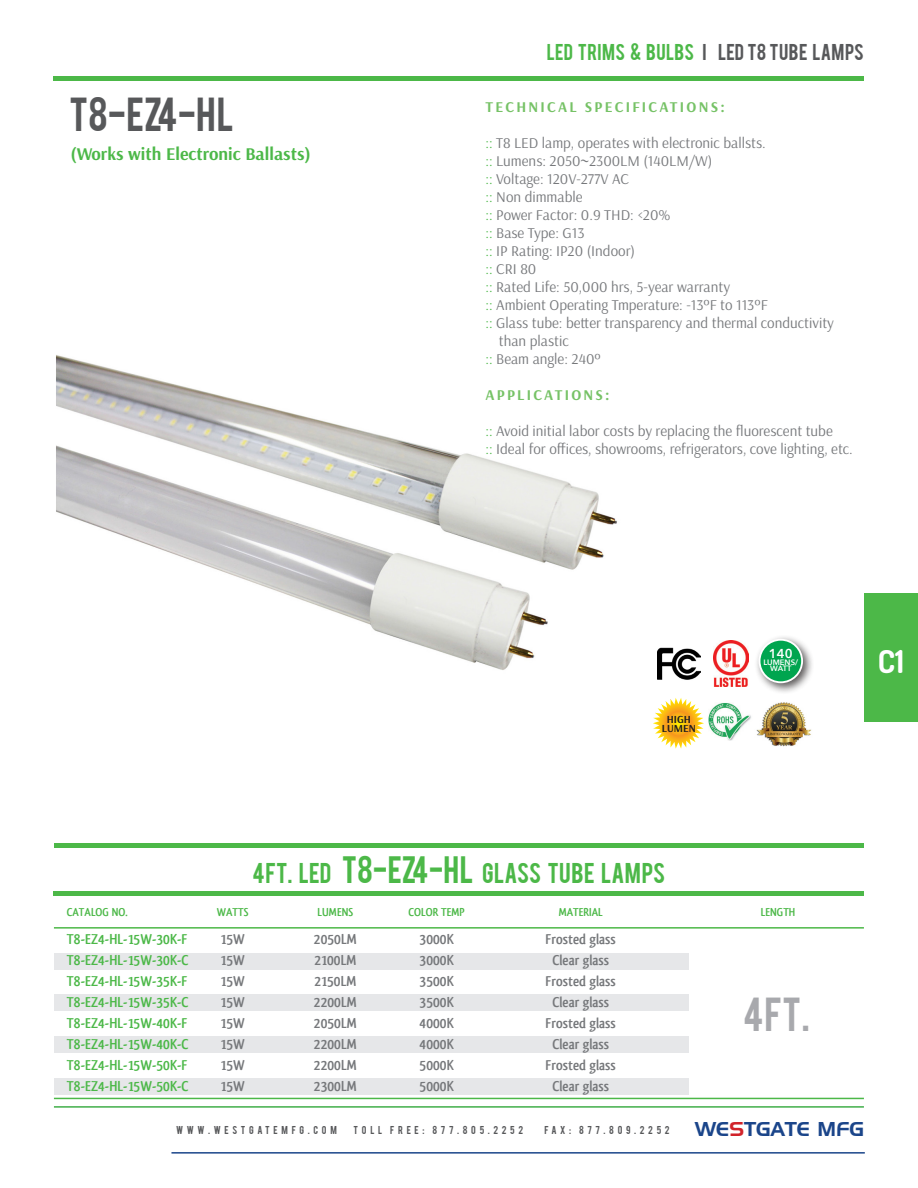
<style>
.page{position:relative;width:918px;height:1188px;background:#fff}
.page>*{position:absolute;margin:0;border:0;box-sizing:border-box;transform-origin:0 0}
.t1{font:37.5px "Bebas";color:#57585a}
.t2{font:37.5px "Bebas";color:#a8a9ad}
.t3{font:700 31.5px "Dosis";color:#fff}
.t4{font:22.5px "Bebas";color:#4cb848}
.t5{font:19.5px "Handel Gothic";color:#1b458a}
.t6{font:18px "Bebas";letter-spacing:.02em;color:#57585a}
.t7{font:700 18px "Arsenal";color:#4cb848}
.t8{font:15px/18px "Arsenal";color:#76787b}
.t9{font:700 15px/21px "Qlassik";color:#76787b;text-align:justify}
.t10{font:700 15px/21px "Qlassik";color:#4cb848;text-align:justify}
.t11{font:700 15px "Arsenal";letter-spacing:.15em;color:#76c266}
.t12{font:600 12.9px "Avenir Next";color:#fff}
.t13{font:700 12px "Qlassik";color:#4cb848}
.t14{font:700 10.8px/8.7px "Arsenal";color:#231f20;text-align:center}
.t15{font:9px "Bebas";letter-spacing:.4em;color:#57585a}
.t16{font:600 7.8px/6px "Avenir Next";color:#fff;text-align:center}
.s1{color:#4cb848}
.s2{font-size:30px}
.s3{color:#d1232a}
</style>
<div class="page">
<img style="left:56px;top:355px;width:561px;height:315px">
<hr style="left:54px;top:77px;width:810px;height:4px;background:#4cb848">
<hr style="left:54px;top:1106px;width:810px;height:2px;background:#40ae49">
<hr style="left:171px;top:1152px;width:694px;height:2px;background:#1b458a">
<div style="left:54px;top:953px;width:635px;height:16px;background:#e6e7e9"></div>
<div style="left:54px;top:995px;width:635px;height:16px;background:#e6e7e9"></div>
<div style="left:54px;top:1036px;width:635px;height:16px;background:#e6e7e9"></div>
<div style="left:54px;top:1078px;width:635px;height:17px;background:#e6e7e9"></div>
<hr style="left:54px;top:927px;width:810px;height:2px;background:#4cb848">
<hr style="left:54px;top:1098px;width:810px;height:1px;background:#4cb848">
<div style="left:54px;top:891px;width:810px;height:5px;background:#4cb848"></div>
<div style="left:54px;top:843px;width:810px;height:5px;background:#4cb848"></div>
<img style="left:714px;top:640px;width:34px;height:46px">
<img style="left:756px;top:702px;width:55px;height:45px">
<svg style="left:653px;top:698px;width:51px;height:51px"></svg>
<img style="left:708px;top:703px;width:43px;height:38px">
<div style="left:754px;top:635px;width:61px;height:60px;background:#231f20;opacity:.75"></div>
<div style="left:760px;top:640px;width:42px;height:42px;background:#00a54f;border-radius:50%"></div>
<div style="left:759px;top:639px;width:44px;height:44px;border:2px solid #fff;border-radius:50%"></div>
<div style="left:864px;top:593px;width:54px;height:128px;background:#4cb848"></div>
<img style="left:657px;top:647px;width:44px;height:33px">
<p class="t6" style="left:547px;top:39px;width:318px"><span class="s1">LED TRIMS &amp; BULBS</span> I LED T8 TUBE LAMPS</p>
<h1 class="t1" style="left:69px;top:87px;width:166px">T8-EZ4-HL</h1>
<p class="t11" style="left:485px;top:97px;width:241px">TECHNICAL SPECIFICATIONS:</p>
<p class="t8" style="left:485px;top:134px;width:282px"><span class="s1">::</span> T8 LED lamp, operates with electronic ballsts.</p>
<p class="t8" style="left:485px;top:152px;width:229px"><span class="s1">::</span> Lumens: 2050~2300LM (140LM/W)</p>
<p class="t8" style="left:485px;top:170px;width:145px"><span class="s1">::</span> Voltage: 120V-277V AC</p>
<p class="t8" style="left:485px;top:188px;width:99px"><span class="s1">::</span> Non dimmable</p>
<p class="t8" style="left:485px;top:206px;width:187px"><span class="s1">::</span> Power Factor: 0.9 THD: &lt;20%</p>
<p class="t8" style="left:485px;top:224px;width:101px"><span class="s1">::</span> Base Type: G13</p>
<p class="t8" style="left:485px;top:242px;width:151px"><span class="s1">::</span> IP Rating: IP20 (Indoor)</p>
<p class="t8" style="left:485px;top:260px;width:52px"><span class="s1">::</span> CRI 80</p>
<p class="t8" style="left:485px;top:278px;width:246px"><span class="s1">::</span> Rated Life: 50,000 hrs, 5-year warranty</p>
<p class="t8" style="left:485px;top:296px;width:284px"><span class="s1">::</span> Ambient Operating Tmperature: -13ºF to 113ºF</p>
<p class="t8" style="left:485px;top:314px;width:350px"><span class="s1">::</span> Glass tube: better transparency and thermal conductivity</p>
<p class="t8" style="left:499px;top:332px;width:71px">than plastic</p>
<p class="t8" style="left:485px;top:350px;width:117px"><span class="s1">::</span> Beam angle: 240º</p>
<p class="t11" style="left:485px;top:385px;width:126px">APPLICATIONS:</p>
<p class="t8" style="left:485px;top:422px;width:369px"><span class="s1">::</span> Avoid initial labor costs by replacing the fluorescent tube<br><span class="s1">::</span> Ideal for offices, showrooms, refrigerators, cove lighting, etc.</p>
<p class="t7" style="left:70px;top:143px;width:242px">(Works with Electronic Ballasts)</p>
<p class="t14" style="left:662px;top:715px;width:35px">HIGH<br>LUMEN</p>
<h3 class="t4" style="left:253px;top:857px;width:414px">4FT. LED <span class="s2">T8-EZ4-HL</span> GLASS TUBE LAMPS</h3>
<p class="t12" style="left:769px;top:642px;width:25px">140</p>
<p class="t16" style="left:763px;top:659px;width:36px">LUMENS/<br>WATT</p>
<h2 class="t3" style="left:878px;top:642px;width:28px">C1</h2>
<p class="t13" style="left:67px;top:905px;width:62px">CATALOG NO.</p>
<p class="t13" style="left:217px;top:905px;width:33px">WATTS</p>
<p class="t13" style="left:318px;top:905px;width:37px">LUMENS</p>
<p class="t13" style="left:409px;top:905px;width:58px">COLOR TEMP</p>
<p class="t13" style="left:559px;top:905px;width:46px">MATERIAL</p>
<p class="t13" style="left:761px;top:905px;width:36px">LENGTH</p>
<p class="t9" style="left:220px;top:929px;width:26px">15W 15W 15W 15W 15W 15W 15W 15W</p>
<p class="t9" style="left:314px;top:929px;width:45px">2050LM 2100LM 2150LM 2200LM 2050LM 2200LM 2200LM 2300LM</p>
<p class="t9" style="left:420px;top:929px;width:36px">3000K 3000K 3500K 3500K 4000K 4000K 5000K 5000K</p>
<p class="t9" style="left:546px;top:929px;width:72px;text-align:center">Frosted glass<br>Clear glass<br>Frosted glass<br>Clear glass<br>Frosted glass<br>Clear glass<br>Frosted glass<br>Clear glass</p>
<p class="t10" style="left:67px;top:929px;width:123px">T8-EZ4-HL-15W-30K-F T8-EZ4-HL-15W-30K-C T8-EZ4-HL-15W-35K-F T8-EZ4-HL-15W-35K-C T8-EZ4-HL-15W-40K-F T8-EZ4-HL-15W-40K-C T8-EZ4-HL-15W-50K-F T8-EZ4-HL-15W-50K-C</p>
<h1 class="t2" style="left:743px;top:987px;width:68px">4FT.</h1>
<p class="t15" style="left:176px;top:1123px;width:162px">WWW.WESTGATEMFG.COM</p>
<p class="t15" style="left:354px;top:1123px;width:171px">TOLL FREE: 877.805.2252</p>
<p class="t15" style="left:545px;top:1123px;width:127px">FAX: 877.809.2252</p>
<h3 class="t5" style="left:695px;top:1120px;width:171px">WE<span class="s3">S</span>TGATE MFG</h3>
</div>
